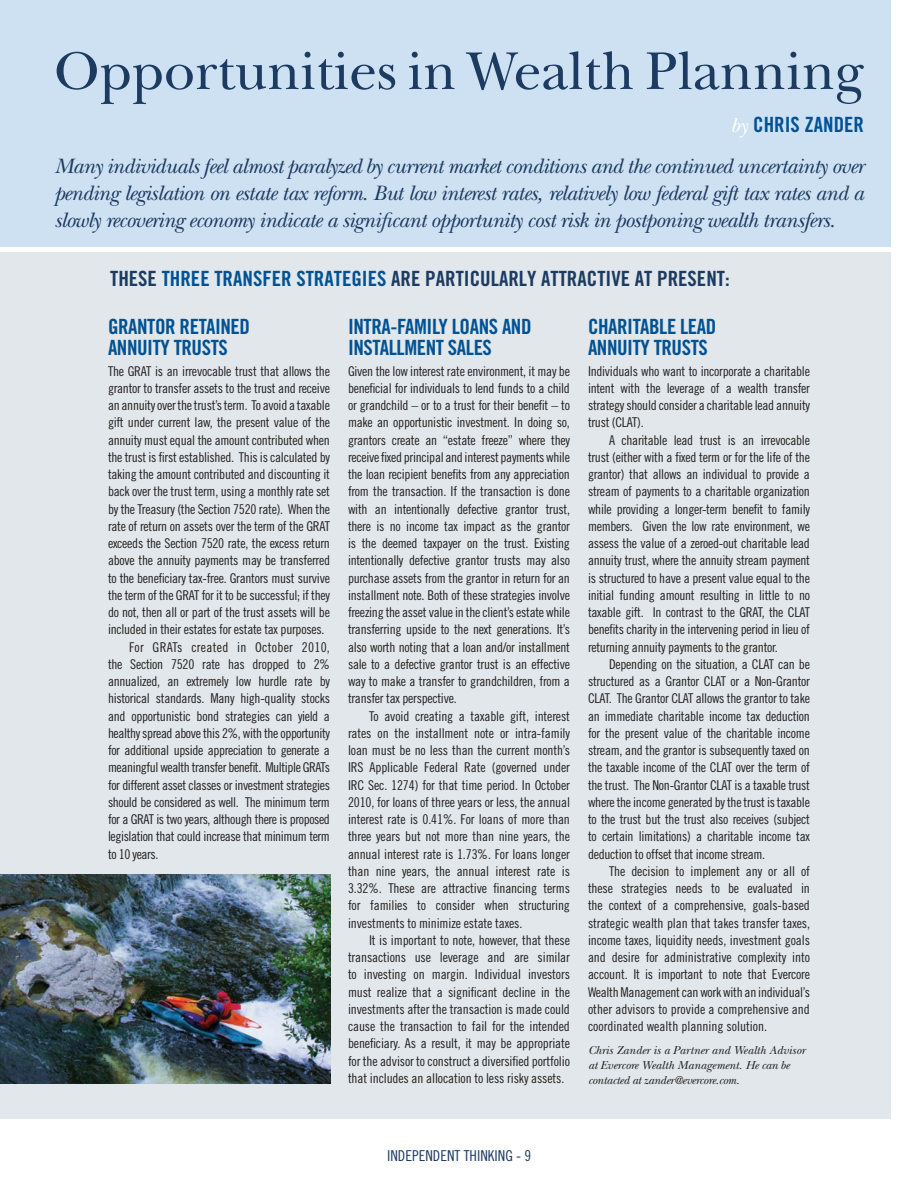
<style>
.page{position:relative;width:918px;height:1188px;background:#fff}
.page>*{position:absolute;margin:0;border:0;box-sizing:border-box;transform-origin:0 0}
.t1{font:55.5px "New Baskerville";color:#1d3b61}
.t2{font:italic 21.75px/27px "New Baskerville";letter-spacing:-.03em;color:#1d3b61;text-align:justify}
.t3{font:21px/21px "Trade Gothic Bold Cond Twenty";letter-spacing:-.02em;color:#005294}
.t4{font:21px "Trade Gothic Bold Cond Twenty";color:#1d3b61}
.t5{font:21px "Trade Gothic Bold Cond Twenty";color:#005294}
.t6{font:15px "Trade Gothic Cond Eighteen";color:#1d3b61}
.t7{font:13.5px/17.2px "Trade Gothic Cond Eighteen";letter-spacing:-.02em;color:#231f20;text-align:justify}
.t8{font:italic 12px/15px "New Baskerville";color:#231f20}
.s1{font-family:"New Baskerville";font-style:italic;color:#fff}
.s2{color:#005294}
</style>
<div class="page">
<div style="left:0;top:0;width:891px;height:246px;background:#cee1f3"></div>
<div style="left:0;top:253px;width:891px;height:866px;background:#e1e7ea"></div>
<img style="left:0;top:875px;width:330px;height:208px">
<p class="t1" style="left:54px;top:39px;width:811px">Opportunities in Wealth Planning</p>
<p class="t5" style="left:731px;top:112px;width:135px"><span class="s1">by</span> CHRIS ZANDER</p>
<p class="t2" style="left:54px;top:152px;width:811px">Many individuals feel almost paralyzed by current market conditions and the continued uncertainty over pending legislation on estate tax reform. But low interest rates, relatively low federal gift tax rates and a slowly recovering economy indicate a significant opportunity cost risk in postponing wealth transfers.</p>
<p class="t4" style="left:110px;top:266px;width:621px">THESE <span class="s2">THREE TRANSFER STRATEGIES</span> ARE PARTICULARLY ATTRACTIVE AT PRESENT:</p>
<p class="t3" style="left:108px;top:315px;width:144px">GRANTOR RETAINED</p>
<p class="t3" style="left:108px;top:336px;width:121px">ANNUITY TRUSTS</p>
<p class="t7" style="left:108px;top:362px;width:224px">The GRAT is an irrevocable trust that allows the grantor to transfer assets to the trust and receive an annuity over the trust’s term. To avoid a taxable gift under current law, the present value of the annuity must equal the amount contributed when the trust is first established. This is calculated by taking the amount contributed and discounting it back over the trust term, using a monthly rate set by the Treasury (the Section 7520 rate). When the rate of return on assets over the term of the GRAT exceeds the Section 7520 rate, the excess return above the annuity payments may be transferred to the beneficiary tax-free. Grantors must survive the term of the GRAT for it to be successful; if they do not, then all or part of the trust assets will be included in their estates for estate tax purposes.</p>
<p class="t7" style="left:108px;top:638px;width:224px;text-indent:21px">For GRATs created in October 2010, the Section 7520 rate has dropped to 2% annualized, an extremely low hurdle rate by historical standards. Many high-quality stocks and opportunistic bond strategies can yield a healthy spread above this 2%, with the opportunity for additional upside appreciation to generate a meaningful wealth transfer benefit. Multiple GRATs for different asset classes or investment strategies should be considered as well. The minimum term for a GRAT is two years, although there is proposed legislation that could increase that minimum term to 10 years.</p>
<p class="t3" style="left:348px;top:315px;width:185px">INTRA-FAMILY LOANS AND<br>INSTALLMENT SALES</p>
<p class="t7" style="left:348px;top:362px;width:224px">Given the low interest rate environment, it may be beneficial for individuals to lend funds to a child or grandchild – or to a trust for their benefit – to make an opportunistic investment. In doing so, grantors create an “estate freeze” where they receive fixed principal and interest payments while the loan recipient benefits from any appreciation from the transaction. If the transaction is done with an intentionally defective grantor trust, there is no income tax impact as the grantor is the deemed taxpayer on the trust. Existing intentionally defective grantor trusts may also purchase assets from the grantor in return for an installment note. Both of these strategies involve freezing the asset value in the client’s estate while transferring upside to the next generations. It’s also worth noting that a loan and/or installment sale to a defective grantor trust is an effective way to make a transfer to grandchildren, from a transfer tax perspective.</p>
<p class="t7" style="left:348px;top:707px;width:224px;text-indent:21px">To avoid creating a taxable gift, interest rates on the installment note or intra-family loan must be no less than the current month’s IRS Applicable Federal Rate (governed under IRC Sec. 1274) for that time period. In October 2010, for loans of three years or less, the annual interest rate is 0.41%. For loans of more than three years but not more than nine years, the annual interest rate is 1.73%. For loans longer than nine years, the annual interest rate is 3.32%. These are attractive financing terms for families to consider when structuring investments to minimize estate taxes.</p>
<p class="t7" style="left:348px;top:931px;width:224px;text-indent:21px">It is important to note, however, that these transactions use leverage and are similar to investing on margin. Individual investors must realize that a significant decline in the investments after the transaction is made could cause the transaction to fail for the intended beneficiary. As a result, it may be appropriate for the advisor to construct a diversified portfolio that includes an allocation to less risky assets.</p>
<p class="t3" style="left:588px;top:315px;width:130px">CHARITABLE LEAD</p>
<p class="t3" style="left:588px;top:336px;width:121px">ANNUITY TRUSTS</p>
<p class="t7" style="left:588px;top:362px;width:224px">Individuals who want to incorporate a charitable intent with the leverage of a wealth transfer strategy should consider a charitable lead annuity trust (CLAT).</p>
<p class="t7" style="left:588px;top:431px;width:224px;text-indent:21px">A charitable lead trust is an irrevocable trust (either with a fixed term or for the life of the grantor) that allows an individual to provide a stream of payments to a charitable organization while providing a longer-term benefit to family members. Given the low rate environment, we assess the value of a zeroed-out charitable lead annuity trust, where the annuity stream payment is structured to have a present value equal to the initial funding amount resulting in little to no taxable gift. In contrast to the GRAT, the CLAT benefits charity in the intervening period in lieu of returning annuity payments to the grantor.</p>
<p class="t7" style="left:588px;top:655px;width:224px;text-indent:21px">Depending on the situation, a CLAT can be structured as a Grantor CLAT or a Non-Grantor CLAT. The Grantor CLAT allows the grantor to take an immediate charitable income tax deduction for the present value of the charitable income stream, and the grantor is subsequently taxed on the taxable income of the CLAT over the term of the trust. The Non-Grantor CLAT is a taxable trust where the income generated by the trust is taxable to the trust but the trust also receives (subject to certain limitations) a charitable income tax deduction to offset that income stream.</p>
<p class="t7" style="left:588px;top:862px;width:224px;text-indent:21px">The decision to implement any or all of these strategies needs to be evaluated in the context of a comprehensive, goals-based strategic wealth plan that takes transfer taxes, income taxes, liquidity needs, investment goals and desire for administrative complexity into account. It is important to note that Evercore Wealth Management can work with an individual’s other advisors to provide a comprehensive and coordinated wealth planning solution.</p>
<p class="t8" style="left:588px;top:1042px;width:219px">Chris Zander is a Partner and Wealth Advisor at Evercore Wealth Management. He can be contacted at zander@evercore.com.</p>
<p class="t6" style="left:387px;top:1147px;width:146px">INDEPENDENT THINKING - 9</p>
</div>
